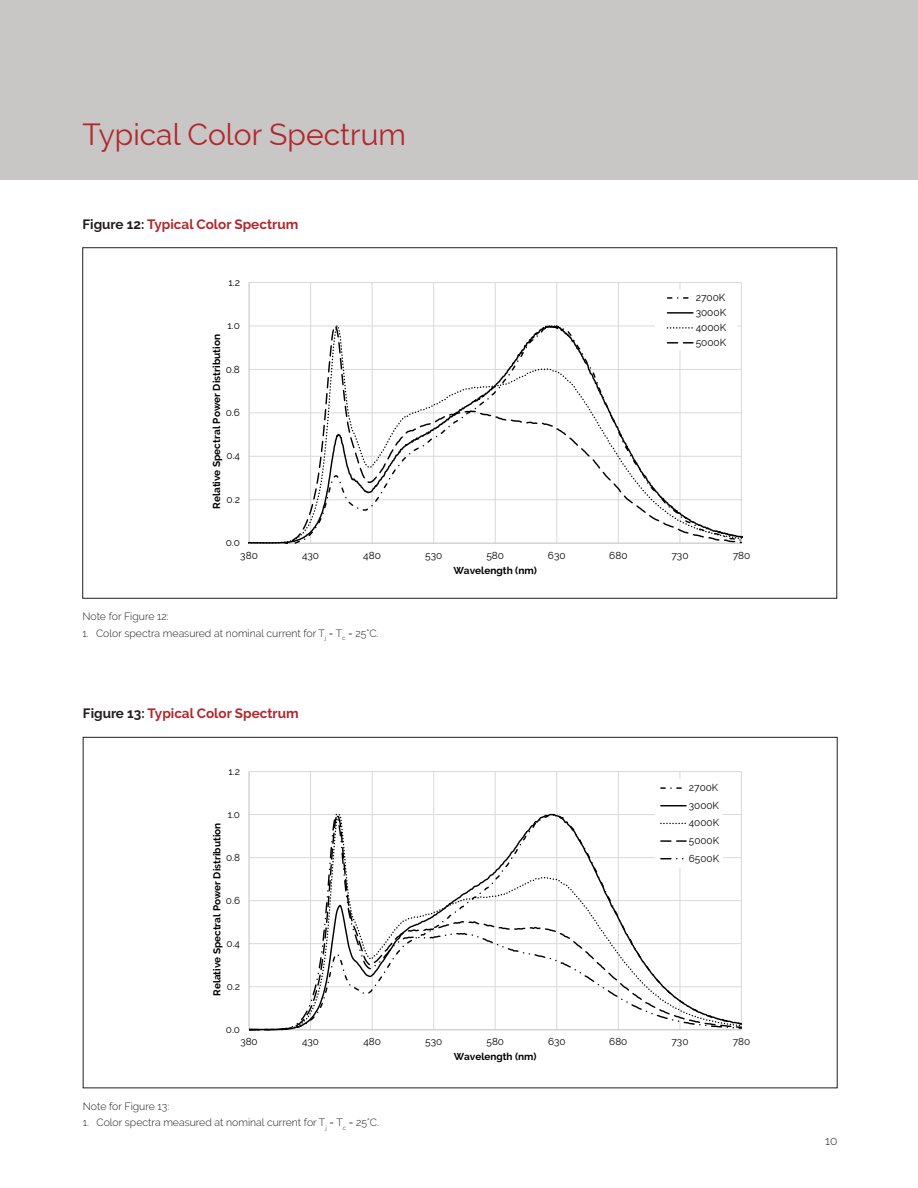
<style>
.page{position:relative;width:918px;height:1188px;background:#fff}
.page>*{position:absolute;margin:0;border:0;box-sizing:border-box;transform-origin:0 0}
.section_header{font:30px "Raleway";color:#b1272c}
.main_text_block{font:700 13.5px "Raleway";color:#b1272c}
.t1{font:300 12px "Raleway";color:#231f20}
.main_text_block-2{font:300 10.5px "Raleway";color:#231f20}
.t2{font:10.05px/15px "Raleway";color:#000;text-align:justify}
.t3{font:700 10.05px "Raleway";color:#000}
.t4{font:9.9px/17.7px "Raleway";color:#000;text-align:justify}
.t5{font:700 9.9px "Raleway";color:#000}
.s1{color:#231f20}
</style>
<div class="page">
<div style="left:0;top:0;width:918px;height:180px;background:#c8c7c6"></div>
<hr style="left:249px;top:282px;width:492px;height:1px;background:#d9d9d9">
<hr style="left:310px;top:283px;width:1px;height:260px;background:#d9d9d9">
<hr style="left:372px;top:283px;width:1px;height:260px;background:#d9d9d9">
<hr style="left:433px;top:283px;width:1px;height:260px;background:#d9d9d9">
<hr style="left:495px;top:283px;width:1px;height:260px;background:#d9d9d9">
<hr style="left:556px;top:283px;width:1px;height:260px;background:#d9d9d9">
<hr style="left:618px;top:283px;width:1px;height:260px;background:#d9d9d9">
<hr style="left:680px;top:283px;width:1px;height:260px;background:#d9d9d9">
<hr style="left:741px;top:283px;width:1px;height:260px;background:#d9d9d9">
<hr style="left:249px;top:283px;width:1px;height:260px;background:#bfbfbf">
<svg style="left:249px;top:325px;width:493px;height:219px"></svg>
<div style="left:655px;top:290px;width:82px;height:60px;background:#fff"></div>
<svg style="left:667px;top:297px;width:22px;height:2px"></svg>
<hr style="left:667px;top:312px;width:26px;height:2px;background:#000">
<svg style="left:667px;top:327px;width:26px;height:2px"></svg>
<svg style="left:667px;top:342px;width:26px;height:2px"></svg>
<hr style="left:249px;top:771px;width:492px;height:1px;background:#d9d9d9">
<hr style="left:310px;top:772px;width:1px;height:258px;background:#d9d9d9">
<hr style="left:372px;top:772px;width:1px;height:258px;background:#d9d9d9">
<hr style="left:433px;top:772px;width:1px;height:258px;background:#d9d9d9">
<hr style="left:495px;top:772px;width:1px;height:258px;background:#d9d9d9">
<hr style="left:556px;top:772px;width:1px;height:258px;background:#d9d9d9">
<hr style="left:618px;top:772px;width:1px;height:258px;background:#d9d9d9">
<hr style="left:680px;top:772px;width:1px;height:258px;background:#d9d9d9">
<hr style="left:741px;top:772px;width:1px;height:258px;background:#d9d9d9">
<hr style="left:249px;top:772px;width:1px;height:258px;background:#bfbfbf">
<svg style="left:249px;top:814px;width:493px;height:217px"></svg>
<div style="left:655px;top:779px;width:68px;height:88px;background:#fff"></div>
<svg style="left:661px;top:787px;width:21px;height:2px"></svg>
<svg style="left:661px;top:805px;width:25px;height:1px"></svg>
<svg style="left:661px;top:823px;width:25px;height:1px"></svg>
<svg style="left:661px;top:840px;width:25px;height:2px"></svg>
<svg style="left:661px;top:858px;width:23px;height:1px"></svg>
<p class="section_header" style="left:82px;top:117px;width:325px">Typical Color Spectrum</p>
<p class="main_text_block" style="left:82px;top:216px;width:217px"><span class="s1">Figure 12:</span> Typical Color Spectrum</p>
<p class="t2" style="left:228px;top:275px;width:13px">1.2</p>
<p class="t3" style="left:211px;top:509px;width:193px;rotate:-90deg">Relative Spectral Power Distribution (%)</p>
<p class="t2" style="left:228px;top:318px;width:14px">1.0</p>
<p class="t2" style="left:226px;top:361px;width:16px">0.8</p>
<p class="t2" style="left:226px;top:405px;width:16px">0.6</p>
<p class="t2" style="left:226px;top:448px;width:15px">0.4</p>
<p class="t2" style="left:227px;top:492px;width:15px">0.2</p>
<p class="t2" style="left:226px;top:535px;width:16px">0.0</p>
<p class="t2" style="left:696px;top:290px;width:32px">2700K 3000K 4000K 5000K</p>
<p class="t2" style="left:240px;top:548px;width:19px">380</p>
<p class="t2" style="left:302px;top:548px;width:19px">430</p>
<p class="t2" style="left:363px;top:548px;width:19px">480</p>
<p class="t2" style="left:425px;top:548px;width:19px">530</p>
<p class="t2" style="left:486px;top:548px;width:19px">580</p>
<p class="t2" style="left:548px;top:548px;width:19px">630</p>
<p class="t2" style="left:609px;top:548px;width:20px">680</p>
<p class="t2" style="left:671px;top:548px;width:19px">730</p>
<p class="t2" style="left:733px;top:548px;width:19px">780</p>
<p class="main_text_block-2" style="left:82px;top:611px;width:88px">Note for Figure 12:</p>
<p class="main_text_block-2" style="left:82px;top:627px;width:297px">1. Color spectra measured at nominal current for T<sub>j</sub> = T<sub>c</sub> = 25°C.</p>
<p class="main_text_block" style="left:83px;top:706px;width:217px"><span class="s1">Figure 13:</span> Typical Color Spectrum</p>
<p class="t4" style="left:229px;top:762px;width:13px">1.2</p>
<p class="t5" style="left:211px;top:996px;width:191px;rotate:-90deg">Relative Spectral Power Distribution (%)</p>
<p class="t4" style="left:228px;top:805px;width:14px">1.0</p>
<p class="t4" style="left:226px;top:848px;width:15px">0.8</p>
<p class="t4" style="left:226px;top:891px;width:16px">0.6</p>
<p class="t4" style="left:227px;top:934px;width:15px">0.4</p>
<p class="t4" style="left:227px;top:977px;width:15px">0.2</p>
<p class="t4" style="left:226px;top:1020px;width:16px">0.0</p>
<p class="t3" style="left:453px;top:565px;width:85px">Wavelength (nm)</p>
<p class="t4" style="left:689px;top:779px;width:32px">2700K 3000K 4000K 5000K 6500K</p>
<p class="t4" style="left:240px;top:1033px;width:19px">380</p>
<p class="t4" style="left:302px;top:1033px;width:18px">430</p>
<p class="t4" style="left:363px;top:1033px;width:19px">480</p>
<p class="t4" style="left:425px;top:1033px;width:18px">530</p>
<p class="t4" style="left:487px;top:1033px;width:19px">580</p>
<p class="t4" style="left:548px;top:1033px;width:19px">630</p>
<p class="t4" style="left:609px;top:1033px;width:20px">680</p>
<p class="t4" style="left:672px;top:1033px;width:18px">730</p>
<p class="t4" style="left:733px;top:1033px;width:19px">780</p>
<p class="main_text_block-2" style="left:83px;top:1100px;width:88px">Note for Figure 13:</p>
<p class="main_text_block-2" style="left:83px;top:1117px;width:297px">1. Color spectra measured at nominal current for T<sub>j</sub> = T<sub>c</sub> = 25°C.</p>
<p class="t5" style="left:454px;top:1051px;width:84px">Wavelength (nm)</p>
<p class="t1" style="left:825px;top:1134px;width:14px">10</p>
</div>
